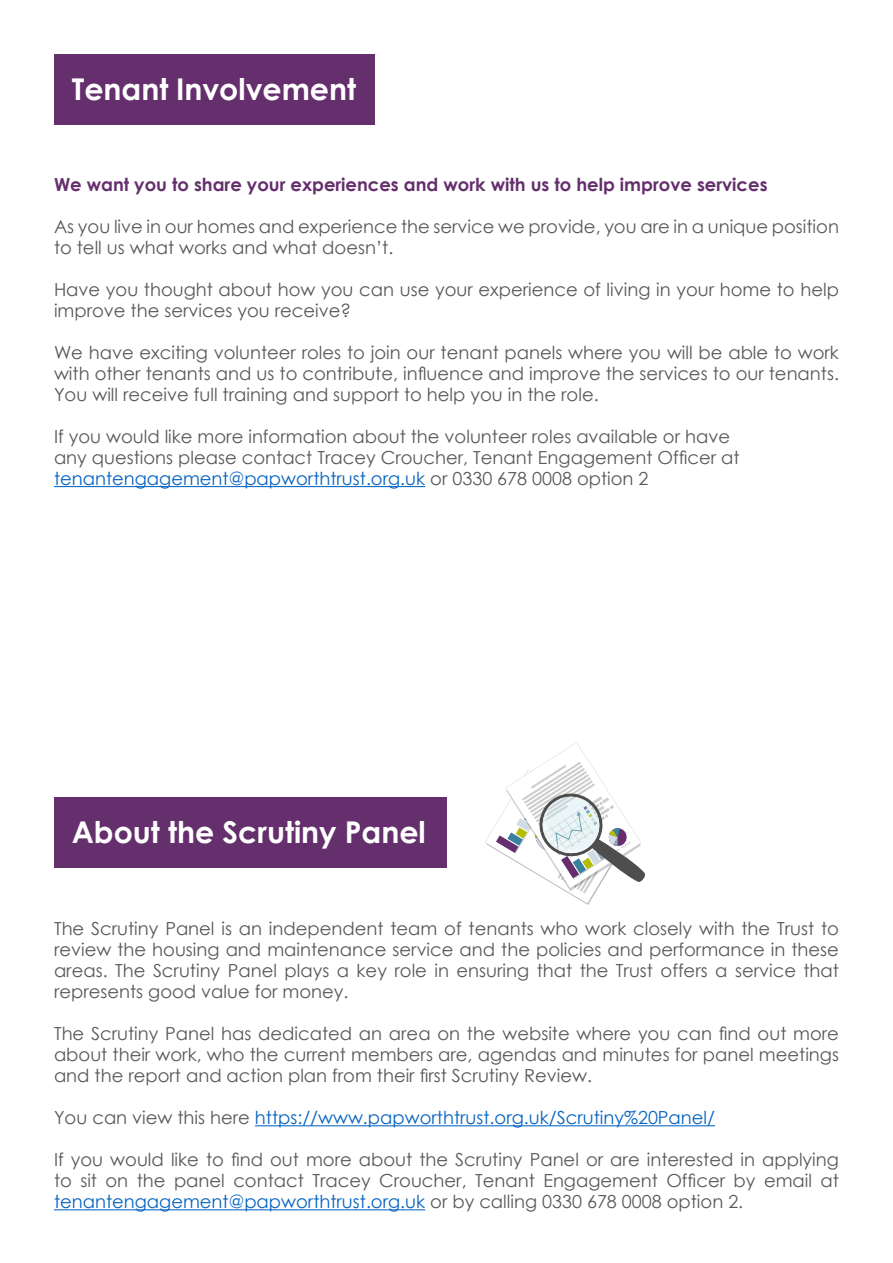
<style>
.page{position:relative;width:893px;height:1263px;background:#fff}
.page>*{position:absolute;margin:0;border:0;box-sizing:border-box;transform-origin:0 0}
.t1{font:700 30px "Century Gothic";color:#fff}
.Paragraph_Style_2{font:18px/21px "Century Gothic";color:#585858;text-align:justify}
.Paragraph_Style_2-2{font:18px "Century Gothic";color:#0563c1}
.Paragraph_Style_2-3{font:700 18px "Century Gothic";color:#642f6c}
.s1{color:#585858}
.s2{color:#0563c1}
</style>
<div class="page">
<hr style="left:54px;top:486px;width:371px;height:1px;background:#0563c1">
<hr style="left:255px;top:1125px;width:460px;height:1px;background:#0563c1">
<hr style="left:54px;top:1209px;width:371px;height:1px;background:#0563c1">
<div style="left:54px;top:54px;width:320px;height:71px;background:#642f6c"></div>
<div style="left:54px;top:797px;width:392px;height:71px;background:#642f6c"></div>
<svg style="left:485px;top:742px;width:160px;height:163px"></svg>
<p class="t1" style="left:72px;top:67px;width:286px">Tenant Involvement</p>
<p class="Paragraph_Style_2-3" style="left:54px;top:171px;width:715px">We want you to share your experiences and work with us to help improve services</p>
<p class="Paragraph_Style_2" style="left:54px;top:216px;width:786px">As you live in our homes and experience the service we provide, you are in a unique position to tell us what works and what doesn’t.</p>
<p class="Paragraph_Style_2" style="left:54px;top:279px;width:786px">Have you thought about how you can use your experience of living in your home to help improve the services you receive?</p>
<p class="Paragraph_Style_2" style="left:54px;top:342px;width:786px">We have exciting volunteer roles to join our tenant panels where you will be able to work with other tenants and us to contribute, influence and improve the services to our tenants.<br>You will receive full training and support to help you in the role.</p>
<p class="Paragraph_Style_2" style="left:54px;top:426px;width:678px">If you would like more information about the volunteer roles available or have</p>
<p class="Paragraph_Style_2" style="left:54px;top:447px;width:687px">any questions please contact Tracey Croucher, Tenant Engagement Officer at</p>
<p class="Paragraph_Style_2-2" style="left:54px;top:466px;width:596px">tenantengagement@papworthtrust.org.uk <span class="s1">or 0330 678 0008 option 2</span></p>
<p class="t1" style="left:72px;top:810px;width:356px">About the Scrutiny Panel</p>
<p class="Paragraph_Style_2" style="left:54px;top:918px;width:786px">The Scrutiny Panel is an independent team of tenants who work closely with the Trust to review the housing and maintenance service and the policies and performance in these areas. The Scrutiny Panel plays a key role in ensuring that the Trust offers a service that represents good value for money.</p>
<p class="Paragraph_Style_2" style="left:54px;top:1023px;width:786px">The Scrutiny Panel has dedicated an area on the website where you can find out more about their work, who the current members are, agendas and minutes for panel meetings and the report and action plan from their first Scrutiny Review.</p>
<p class="Paragraph_Style_2-2" style="left:54px;top:1105px;width:663px"><span class="s1">You can view this here</span> https://www.papworthtrust.org.uk/Scrutiny%20Panel/</p>
<p class="Paragraph_Style_2" style="left:54px;top:1149px;width:786px">If you would like to find out more about the Scrutiny Panel or are interested in applying to sit on the panel contact Tracey Croucher, Tenant Engagement Officer by email at <span class="s2">tenantengagement@papworthtrust.org.uk</span> or by calling 0330 678 0008 option 2.</p>
</div>
